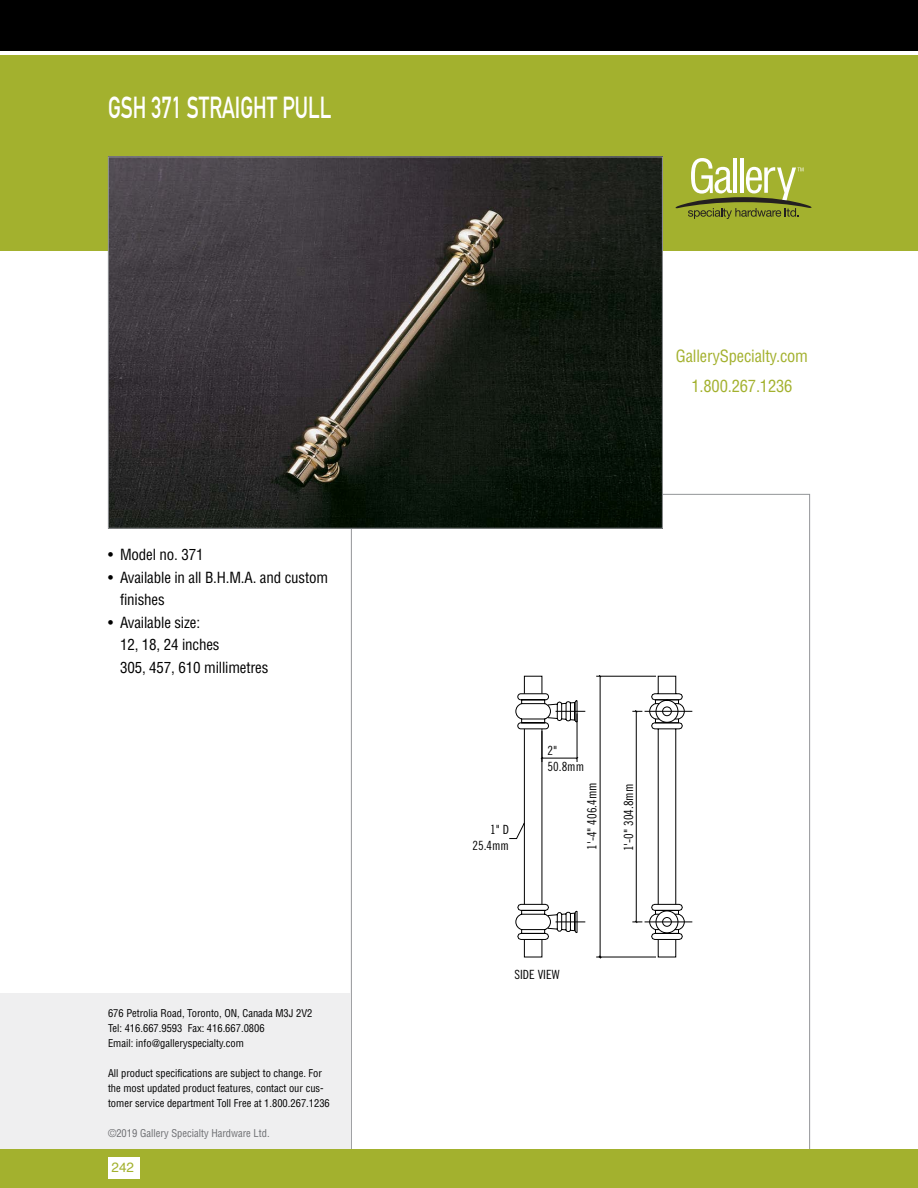
<style>
.page{position:relative;width:918px;height:1188px;background:#fff}
.page>*{position:absolute;margin:0;border:0;box-sizing:border-box;transform-origin:0 0}
.t1{font:700 30px "DIN Alternate";color:#fff;scale:.7 1}
.t2{font:condensed 16.5px/30px "Helvetica";letter-spacing:-.01em;color:#a3b12e;text-align:center}
.t3{font:condensed 15px/22.5px "Helvetica";letter-spacing:-.01em;color:#000}
.t4{font:13.5px "Helvetica";color:#a3b12e}
.t5{font:12.6px/15.6px "Trade Gothic Cond Eighteen";color:#000}
.t6{font:condensed 10.5px/15px "Helvetica";color:#000}
.t7{font:condensed 10.5px "Helvetica";color:#6d6e71}
</style>
<div class="page">
<div style="left:351px;top:494px;width:459px;height:668px;background:#fff;border:1px solid #939598"></div>
<div style="left:0;top:0;width:918px;height:51px;background:#000"></div>
<div style="left:0;top:56px;width:918px;height:195px;background:#a3b12e"></div>
<img style="left:110px;top:159px;width:551px;height:368px">
<svg style="left:515px;top:903px;width:8px;height:37px"></svg>
<svg style="left:515px;top:693px;width:8px;height:37px"></svg>
<svg style="left:523px;top:675px;width:160px;height:283px"></svg>
<svg style="left:632px;top:699px;width:60px;height:242px"></svg>
<hr style="left:600px;top:676px;width:1px;height:281px;background:#000">
<svg style="left:596px;top:953px;width:8px;height:6px"></svg>
<hr style="left:596px;top:957px;width:60px;height:1px;background:#000">
<hr style="left:596px;top:676px;width:60px;height:1px;background:#000">
<hr style="left:542px;top:758px;width:35px;height:1px;background:#000">
<svg style="left:540px;top:756px;width:4px;height:4px"></svg>
<hr style="left:541px;top:731px;width:1px;height:31px;background:#000">
<hr style="left:577px;top:714px;width:1px;height:48px;background:#000">
<svg style="left:509px;top:822px;width:16px;height:17px"></svg>
<div style="left:0;top:994px;width:351px;height:173px;background:#efeff0"></div>
<div style="left:0;top:1149px;width:918px;height:39px;background:#a3b12e"></div>
<svg style="left:675px;top:158px;width:137px;height:61px"></svg>
<div style="left:108px;top:1157px;width:32px;height:21px;background:#fff"></div>
<h1 class="t1" style="left:108px;top:84px;width:321px">GSH 371 STRAIGHT PULL</h1>
<h3 class="t3" style="left:108px;top:543px;width:97px">• Model no. 371</h3>
<h3 class="t3" style="left:120px;top:566px;width:210px;text-indent:-12px">• Available in all B.H.M.A. and custom finishes</h3>
<h3 class="t3" style="left:120px;top:611px;width:150px;text-indent:-12px">• Available size:<br>12, 18, 24 inches<br>305, 457, 610 millimetres</h3>
<p class="t6" style="left:108px;top:1005px;width:206px">676 Petrolia Road, Toronto, ON, Canada M3J 2V2<br>Tel: 416.667.9593 Fax: 416.667.0806<br>Email: info@galleryspecialty.com</p>
<p class="t6" style="left:108px;top:1065px;width:223px">All product specifications are subject to change. For the most updated product features, contact our cus&shy;tomer service department Toll Free at 1.800.267.1236</p>
<p class="t7" style="left:108px;top:1126px;width:163px">©2019 Gallery Specialty Hardware Ltd.</p>
<p class="t4" style="left:112px;top:1157px;width:24px">242</p>
<h2 class="t2" style="left:676px;top:341px;width:134px">GallerySpecialty.com<br>1.800.267.1236</h2>
<p class="t5" style="left:472px;top:822px;width:38px;text-align:right">1" D<br>25.4mm</p>
<p class="t5" style="left:548px;top:743px;width:38px">2"<br>50.8mm</p>
<p class="t5" style="left:584px;top:850px;width:69px;rotate:-90deg">1'-4" 406.4mm</p>
<p class="t5" style="left:621px;top:851px;width:69px;rotate:-90deg">1'-0" 304.8mm</p>
<p class="t5" style="left:514px;top:967px;width:47px">SIDE VIEW</p>
</div>
